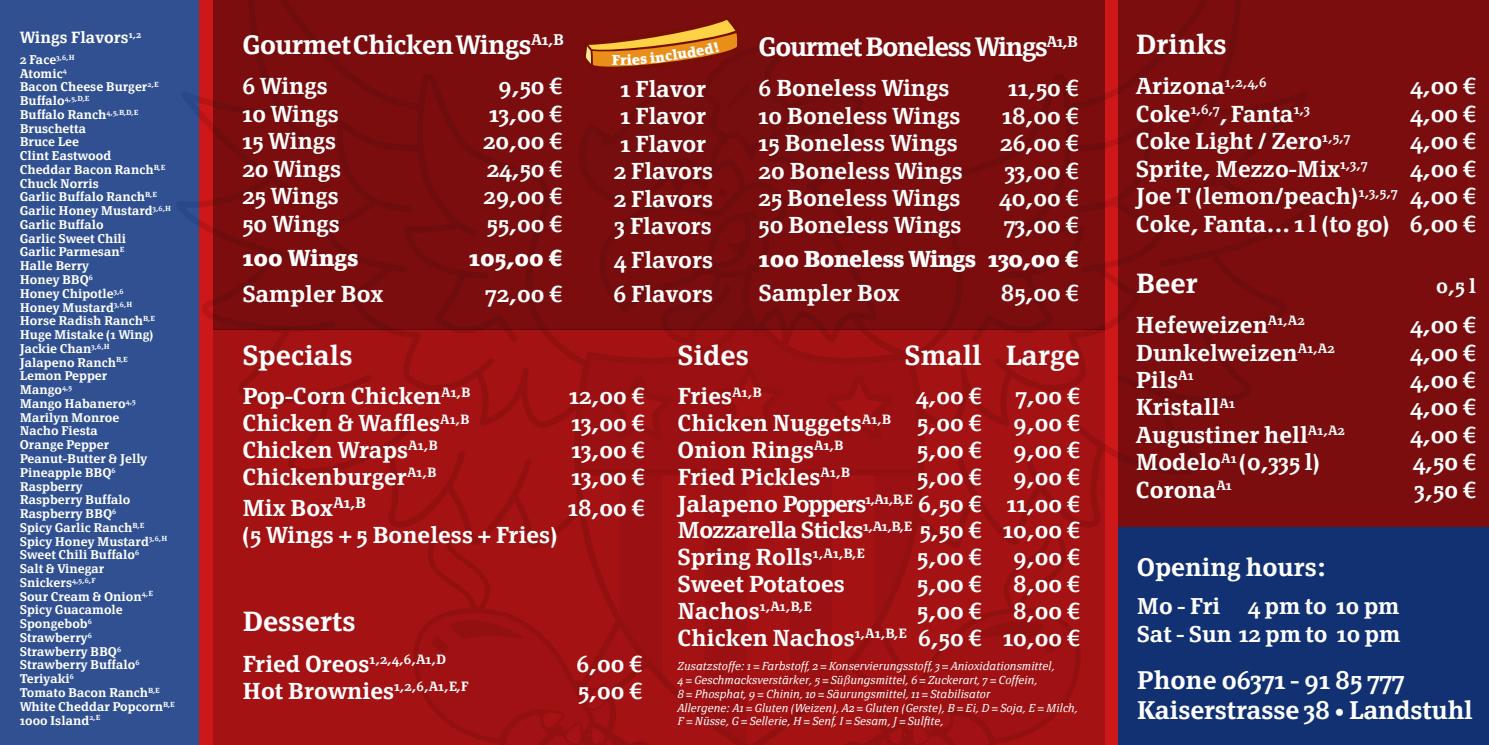
<style>
.page{position:relative;width:1489px;height:745px;background:#fff}
.page>*{position:absolute;margin:0;border:0;box-sizing:border-box;transform-origin:0 0}
.t1{font:600 27.5px "Page Serif";color:#fff}
.t2{font:600 26.25px "Page Serif";letter-spacing:-.05em;color:#fff}
.t3{font:600 26.25px "Page Serif";letter-spacing:-.02em;color:#fff}
.t4{font:600 25.25px/30.5px "Page Serif";letter-spacing:-.01em;color:#fff}
.t5{font:600 25px "Page Serif";color:#fff}
.t6{font:600 22.75px/27.5px "Page Serif";color:#fff;text-align:justify}
.t7{font:700 22.75px "Page Serif";letter-spacing:-.03em;color:#fff}
.t8{font:700 22.75px "Page Serif";color:#fff}
.t9{font:600 22.5px/27px "Page Serif";color:#fff}
.t10{font:600 20px "Page Serif";color:#fff}
.t11{font:600 16px "Page Serif";color:#fff}
.t12{font:700 14.25px "Page Serif";color:#fff}
.t13{font:600 13.25px "Page Serif";color:#fff}
.t14{font:600 12.5px/13.8px "Page Serif";color:#fff}
.t15{font:italic 300 11.5px/13.8px "Page Serif";color:#fff}
.s1{font-size:22.75px}
</style>
<div class="page">
<svg style="left:1104px;top:0;width:14px;height:547px;fill:#cd1719"></svg>
<svg style="left:198px;top:0;width:15px;height:547px;fill:#cd1719"></svg>
<div style="left:213px;top:329px;width:891px;height:415px;background:linear-gradient(to right,#a21214,#9f1113)"></div>
<div style="left:1118px;top:0;width:370px;height:744px;background:#7b0d0f"></div>
<div style="left:213px;top:0;width:891px;height:330px;background:#7b0d0f"></div>
<div style="left:0;top:0;width:198px;height:744px;background:#305092"></div>
<div style="left:1118px;top:526px;width:370px;height:218px;background:#123274"></div>
<svg style="left:582px;top:16px;width:323px;height:431px"></svg>
<p class="t11" style="left:20px;top:28px;width:123px">Wings Flavors<sup>1,2</sup></p>
<p class="t14" style="left:20px;top:52px;width:157px">2 Face<sup>3,6,H<br></sup>Atomic<sup>4<br></sup>Bacon Cheese Burger<sup>2,E<br></sup>Buffalo<sup>4,5,D,E<br></sup>Buffalo Ranch<sup>4,5,B,D,E<br></sup>Bruschetta<br>Bruce Lee<br>Clint Eastwood<br>Cheddar Bacon Ranch<sup>B,E<br></sup>Chuck Norris<br>Garlic Buffalo Ranch<sup>B,E<br></sup>Garlic Honey Mustard<sup>3,6,H<br></sup>Garlic Buffalo<br>Garlic Sweet Chili<br>Garlic Parmesan<sup>E<br></sup>Halle Berry<br>Honey BBQ<sup>6<br></sup>Honey Chipotle<sup>3,6<br></sup>Honey Mustard<sup>3,6,H<br></sup>Horse Radish Ranch<sup>B,E<br></sup>Huge Mistake (1 Wing)<br>Jackie Chan<sup>3,6,H<br></sup>Jalapeno Ranch<sup>B,E<br></sup>Lemon Pepper<br>Mango<sup>4,5<br></sup>Mango Habanero<sup>4,5<br></sup>Marilyn Monroe<br>Nacho Fiesta<br>Orange Pepper<br>Peanut-Butter &amp; Jelly<br>Pineapple BBQ<sup>6<br></sup>Raspberry<br>Raspberry Buffalo<br>Raspberry BBQ<sup>6<br></sup>Spicy Garlic Ranch<sup>B,E<br></sup>Spicy Honey Mustard<sup>3,6,H<br></sup>Sweet Chili Buffalo<sup>6<br></sup>Salt &amp; Vinegar<br>Snickers<sup>4,5,6,F<br></sup>Sour Cream &amp; Onion<sup>4,E<br></sup>Spicy Guacamole<br>Spongebob<sup>6<br></sup>Strawberry<sup>6<br></sup>Strawberry BBQ<sup>6<br></sup>Strawberry Buffalo<sup>6<br></sup>Teriyaki<sup>6<br></sup>Tomato Bacon Ranch<sup>B,E<br></sup>White Cheddar Popcorn<sup>B,E<br></sup>1000 Island<sup>2,E</sup></p>
<p class="t3" style="left:242px;top:29px;width:323px">Gourmet Chicken Wings<sup>A1,B</sup></p>
<p class="t6" style="left:242px;top:73px;width:87px">6 Wings</p>
<p class="t6" style="left:498px;top:73px;width:66px">9,50 €</p>
<p class="t6" style="left:242px;top:100px;width:98px">10 Wings</p>
<p class="t6" style="left:489px;top:100px;width:75px">13,00 €</p>
<p class="t6" style="left:242px;top:127px;width:95px">15 Wings</p>
<p class="t6" style="left:483px;top:127px;width:81px">20,00 €</p>
<p class="t6" style="left:242px;top:155px;width:100px">20 Wings</p>
<p class="t6" style="left:486px;top:155px;width:77px">24,50 €</p>
<p class="t6" style="left:242px;top:182px;width:98px">25 Wings</p>
<p class="t6" style="left:483px;top:182px;width:81px">29,00 €</p>
<p class="t6" style="left:242px;top:210px;width:99px">50 Wings</p>
<p class="t6" style="left:487px;top:210px;width:77px">55,00 €</p>
<p class="t8" style="left:242px;top:244px;width:118px">100 Wings</p>
<p class="t7" style="left:469px;top:244px;width:95px">105,00 €</p>
<p class="t6" style="left:242px;top:280px;width:143px">Sampler Box</p>
<p class="t6" style="left:485px;top:280px;width:78px">72,00 €</p>
<p class="t12" style="left:612px;top:52px;width:10px">F</p>
<p class="t12" style="left:663px;top:48px;width:33px;rotate:-9deg">clud</p>
<p class="t6" style="left:613px;top:75px;width:101px;text-align:left">1 Flavor<br>1 Flavor<br>1 Flavor<br>2 Flavors<br>2 Flavors<br>3 Flavors</p>
<p class="t6" style="left:613px;top:243px;width:101px;line-height:34px">4 Flavors<br>6 Flavors</p>
<p class="t2" style="left:758px;top:31px;width:321px">Gourmet Boneless Wings<sup>A1,B</sup></p>
<p class="t6" style="left:758px;top:74px;width:192px">6 Boneless Wings</p>
<p class="t6" style="left:1007px;top:74px;width:72px">11,50 €</p>
<p class="t6" style="left:758px;top:102px;width:203px">10 Boneless Wings</p>
<p class="t6" style="left:1001px;top:102px;width:78px">18,00 €</p>
<p class="t6" style="left:758px;top:129px;width:201px">15 Boneless Wings</p>
<p class="t6" style="left:1000px;top:129px;width:80px">26,00 €</p>
<p class="t6" style="left:758px;top:157px;width:206px">20 Boneless Wings</p>
<p class="t6" style="left:1004px;top:157px;width:75px">33,00 €</p>
<p class="t6" style="left:758px;top:184px;width:203px">25 Boneless Wings</p>
<p class="t6" style="left:999px;top:184px;width:81px">40,00 €</p>
<p class="t6" style="left:758px;top:211px;width:204px">50 Boneless Wings</p>
<p class="t6" style="left:1004px;top:211px;width:76px">73,00 €</p>
<p class="t7" style="left:758px;top:246px;width:322px">100 Boneless Wings 130,00 €</p>
<p class="t6" style="left:758px;top:279px;width:143px">Sampler Box</p>
<p class="t6" style="left:1000px;top:279px;width:80px">85,00 €</p>
<p class="t1" style="left:242px;top:338px;width:112px">Specials</p>
<p class="t6" style="left:242px;top:382px;width:230px">Pop-Corn Chicken<sup>A1,B</sup></p>
<p class="t6" style="left:569px;top:382px;width:77px">12,00 €</p>
<p class="t6" style="left:242px;top:409px;width:229px">Chicken &amp; Waffles<sup>A1,B</sup></p>
<p class="t6" style="left:571px;top:409px;width:75px">13,00 €</p>
<p class="t6" style="left:242px;top:436px;width:197px">Chicken Wraps<sup>A1,B</sup></p>
<p class="t6" style="left:571px;top:436px;width:75px">13,00 €</p>
<p class="t6" style="left:242px;top:462px;width:196px">Chickenburger<sup>A1,B</sup></p>
<p class="t6" style="left:571px;top:462px;width:75px">13,00 €</p>
<p class="t6" style="left:242px;top:494px;width:125px">Mix Box<sup>A1,B</sup></p>
<p class="t6" style="left:568px;top:494px;width:78px">18,00 €</p>
<p class="t6" style="left:242px;top:521px;width:317px">(5 Wings + 5 Boneless + Fries)</p>
<p class="t1" style="left:242px;top:605px;width:115px">Desserts</p>
<p class="t13" style="left:242px;top:651px;width:205px"><span class="s1">Fried Oreos</span>1,2,4,6,A1,D</p>
<p class="t6" style="left:576px;top:649px;width:68px">6,00 €</p>
<p class="t13" style="left:242px;top:678px;width:228px"><span class="s1">Hot Brownies</span>1,2,6,A1,E,F</p>
<p class="t6" style="left:578px;top:676px;width:66px">5,00 €</p>
<p class="t1" style="left:677px;top:338px;width:73px">Sides</p>
<p class="t1" style="left:904px;top:338px;width:177px">Small Large</p>
<p class="t6" style="left:677px;top:382px;width:86px">Fries<sup>A1,B</sup></p>
<p class="t6" style="left:915px;top:382px;width:67px">4,00 €</p>
<p class="t6" style="left:1015px;top:382px;width:66px">7,00 €</p>
<p class="t6" style="left:677px;top:409px;width:306px">Chicken Nuggets<sup>A1,B</sup> 5,00 €</p>
<p class="t6" style="left:1013px;top:409px;width:68px">9,00 €</p>
<p class="t6" style="left:677px;top:436px;width:168px">Onion Rings<sup>A1,B</sup></p>
<p class="t6" style="left:917px;top:436px;width:66px">5,00 €</p>
<p class="t6" style="left:1013px;top:436px;width:68px">9,00 €</p>
<p class="t6" style="left:677px;top:462px;width:174px">Fried Pickles<sup>A1,B</sup></p>
<p class="t6" style="left:917px;top:462px;width:66px">5,00 €</p>
<p class="t6" style="left:677px;top:463px;width:404px;line-height:26.8px;text-indent:336px">9,00 € Jalapeno Poppers<sup>1,A1,B,E</sup> 6,50 € 11,00 € Mozzarella Sticks<sup>1,A1,B,E</sup> 5,50 € 10,00 € Spring Rolls<sup>1,A1,B,E</sup></p>
<p class="t6" style="left:917px;top:543px;width:66px">5,00 €</p>
<p class="t6" style="left:1013px;top:543px;width:68px">9,00 €</p>
<p class="t6" style="left:677px;top:569px;width:169px">Sweet Potatoes</p>
<p class="t6" style="left:917px;top:569px;width:66px">5,00 €</p>
<p class="t6" style="left:1013px;top:569px;width:68px">8,00 €</p>
<p class="t13" style="left:677px;top:598px;width:136px"><span class="s1">Nachos</span>1,A1,B,E</p>
<p class="t6" style="left:917px;top:596px;width:66px">5,00 €</p>
<p class="t6" style="left:677px;top:597px;width:404px;line-height:26.8px;text-align:right">8,00 €<br>Chicken Nachos<sup>1,A1,B,E</sup> 6,50 € 10,00 €</p>
<p class="t15" style="left:677px;top:659px;width:402px">Zusatzstoffe: 1 = Farbstoff, 2 = Konservierungsstoff, 3 = Anioxidationsmittel,<br>4 = Geschmacksverstärker, 5 = Süßungsmittel, 6 = Zuckerart, 7 = Coffein,<br>8 = Phosphat, 9 = Chinin, 10 = Säurungsmittel, 11 = Stabilisator<br>Allergene: A1 = Gluten (Weizen), A2 = Gluten (Gerste), B = Ei, D = Soja, E = Milch, F = Nüsse, G = Sellerie, H = Senf, I = Sesam, J = Sulfite,</p>
<p class="t1" style="left:1135px;top:28px;width:92px">Drinks</p>
<p class="t6" style="left:1135px;top:72px;width:132px">Arizona<sup>1,2,4,6</sup></p>
<p class="t6" style="left:1409px;top:72px;width:67px">4,00 €</p>
<p class="t6" style="left:1135px;top:100px;width:176px">Coke<sup>1,6,7</sup>,Fanta<sup>1,3</sup></p>
<p class="t6" style="left:1409px;top:100px;width:67px">4,00 €</p>
<p class="t6" style="left:1135px;top:127px;width:216px">Coke Light / Zero<sup>1,5,7</sup></p>
<p class="t6" style="left:1409px;top:127px;width:67px">4,00 €</p>
<p class="t6" style="left:1135px;top:155px;width:233px">Sprite, Mezzo-Mix<sup>1,3,7</sup></p>
<p class="t6" style="left:1135px;top:155px;width:341px;text-indent:274px">4,00 € Joe T (lemon/peach)<sup>1,3,5,7</sup> 4,00 € Coke, Fanta... 1 l (to go) 6,00 €</p>
<p class="t1" style="left:1135px;top:266px;width:63px">Beer</p>
<p class="t10" style="left:1436px;top:274px;width:41px">0,5 l</p>
<p class="t6" style="left:1135px;top:311px;width:170px">Hefeweizen<sup>A1,A2</sup></p>
<p class="t6" style="left:1409px;top:311px;width:67px">4,00 €</p>
<p class="t6" style="left:1135px;top:338px;width:200px">Dunkelweizen<sup>A1,A2</sup></p>
<p class="t6" style="left:1409px;top:338px;width:67px">4,00 €</p>
<p class="t6" style="left:1135px;top:366px;width:59px">Pils<sup>A1</sup></p>
<p class="t6" style="left:1409px;top:366px;width:67px">4,00 €</p>
<p class="t6" style="left:1135px;top:393px;width:101px">Kristall<sup>A1</sup></p>
<p class="t6" style="left:1409px;top:393px;width:67px">4,00 €</p>
<p class="t6" style="left:1135px;top:421px;width:210px">Augustiner hell<sup>A1,A2</sup></p>
<p class="t6" style="left:1409px;top:421px;width:67px">4,00 €</p>
<p class="t6" style="left:1135px;top:448px;width:186px">Modelo<sup>A1</sup> (0,335 l)</p>
<p class="t6" style="left:1412px;top:448px;width:65px">4,50 €</p>
<p class="t6" style="left:1135px;top:476px;width:97px">Corona<sup>A1</sup></p>
<p class="t6" style="left:1414px;top:476px;width:63px">3,50 €</p>
<p class="t5" style="left:1136px;top:552px;width:190px">Opening hours:</p>
<p class="t9" style="left:1136px;top:592px;width:265px">Mo - Fri 4 pm to 10 pm<br>Sat - Sun 12 pm to 10 pm</p>
<p class="t4" style="left:1136px;top:664px;width:337px">Phone 06371 - 91 85 777<br>Kaiserstrasse 38 • Landstuhl</p>
</div>
